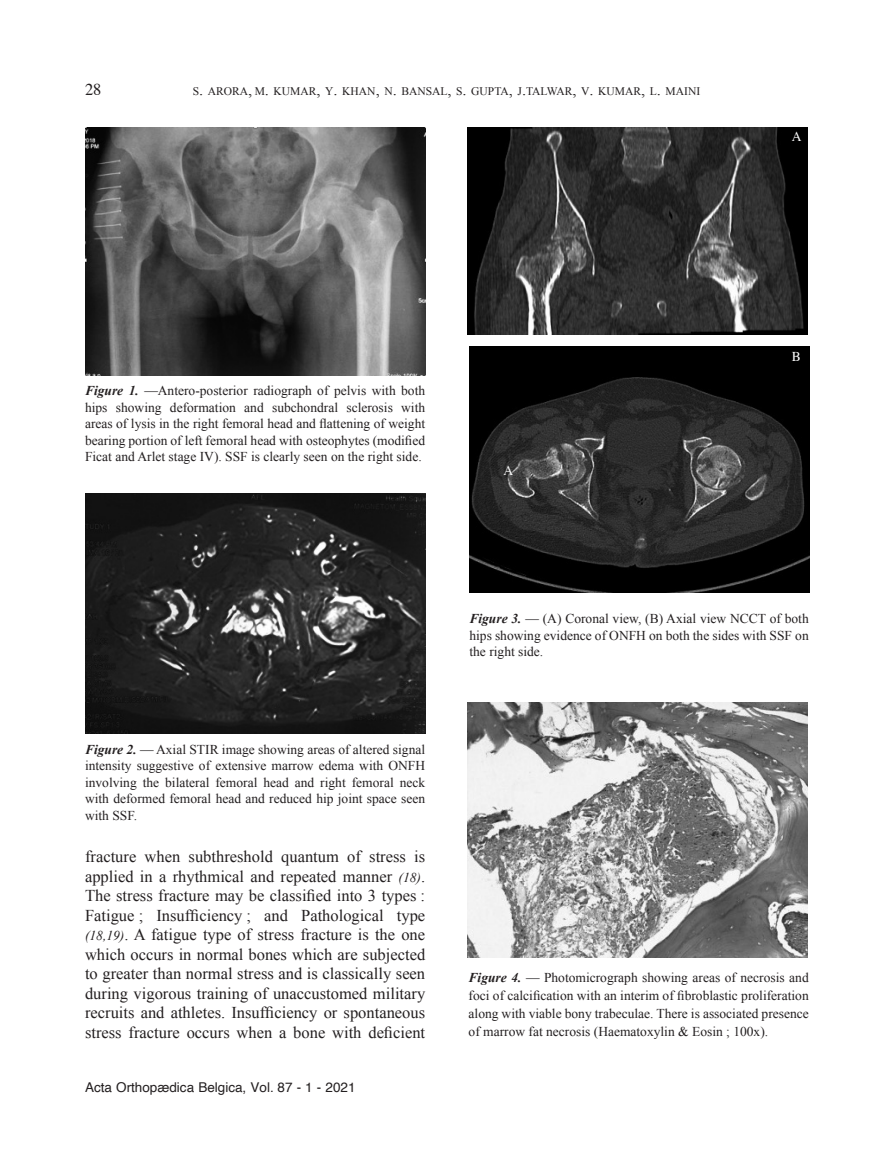
<style>
.page{position:relative;width:893px;height:1170px;background:#fff}
.page>*{position:absolute;margin:0;border:0;box-sizing:border-box;transform-origin:0 0}
.Standaard{font:16.5px/19.5px "Times New Roman";color:#231f20;text-align:justify}
.t1{font:16.5px "Times";color:#231f20}
.Standaard-2{font:13.5px/16.5px "Times New Roman";color:#231f20;text-align:justify}
.t2{font:13.5px "Helvetica";color:#231f20}
._11-Titel-tabel{font:13.5px "Times";color:#fff}
.t3{font:11.55px "Times New Roman";color:#231f20}
.s1{font-size:16.5px}
.s2{font-weight:700;font-style:italic}
.s3{font-style:italic;font-size:13.5px}
</style>
<div class="page">
<img style="left:85px;top:128px;width:340px;height:247px">
<img style="left:85px;top:494px;width:340px;height:239px">
<img style="left:468px;top:128px;width:340px;height:206px">
<img style="left:469px;top:346px;width:341px;height:246px">
<img style="left:468px;top:702px;width:340px;height:255px">
<p class="t1" style="left:85px;top:74px;width:18px">28</p>
<p class="t3" style="left:193px;top:83px;width:509px">S<span class="s1">.</span> ARORA<span class="s1">,</span> M<span class="s1">.</span> KUMAR<span class="s1">,</span> Y<span class="s1">.</span> KHAN<span class="s1">,</span> N<span class="s1">.</span> BANSAL<span class="s1">,</span> S<span class="s1">.</span> GUPTA<span class="s1">,</span> J<span class="s1">.</span>TALWAR<span class="s1">,</span> V<span class="s1">.</span> KUMAR<span class="s1">,</span> L<span class="s1">.</span> MAINI</p>
<p class="Standaard-2" style="left:85px;top:382px;width:342px"><span class="s2">Figure 1.</span> —Antero-posterior radiograph of pelvis with both hips showing deformation and subchondral sclerosis with areas of lysis in the right femoral head and flattening of weight bearing portion of left femoral head with osteophytes (modified Ficat and Arlet stage IV). SSF is clearly seen on the right side.</p>
<p class="_11-Titel-tabel" style="left:503px;top:457px;width:11px">A</p>
<p class="_11-Titel-tabel" style="left:792px;top:124px;width:11px">A</p>
<p class="_11-Titel-tabel" style="left:792px;top:343px;width:11px">B</p>
<p class="Standaard-2" style="left:85px;top:740px;width:342px"><span class="s2">Figure 2.</span> — Axial STIR image showing areas of altered signal intensity suggestive of extensive marrow edema with ONFH involving the bilateral femoral head and right femoral neck with deformed femoral head and reduced hip joint space seen with SSF.</p>
<p class="Standaard" style="left:85px;top:846px;width:342px">fracture when subthreshold quantum of stress is applied in a rhythmical and repeated manner <span class="s3">(18)</span>.<br>The stress fracture may be classified into 3 types :<br>Fatigue ; Insufficiency ; and Pathological type <span class="s3">(18,19)</span>. A fatigue type of stress fracture is the one which occurs in normal bones which are subjected to greater than normal stress and is classically seen during vigorous training of unaccustomed military recruits and athletes. Insufficiency or spontaneous stress fracture occurs when a bone with deficient</p>
<p class="t2" style="left:85px;top:1076px;width:272px">Acta Orthopædica Belgica, Vol. 87 - 1 - 2021</p>
<p class="Standaard-2" style="left:469px;top:610px;width:341px"><span class="s2">Figure 3.</span> — (A) Coronal view, (B) Axial view NCCT of both hips showing evidence of ONFH on both the sides with SSF on the right side.</p>
<p class="Standaard-2" style="left:469px;top:968px;width:342px;line-height:18px"><span class="s2">Figure 4.</span> — Photomicrograph showing areas of necrosis and foci of calcification with an interim of fibroblastic proliferation along with viable bony trabeculae. There is associated presence of marrow fat necrosis (Haematoxylin &amp; Eosin ; 100x).</p>
</div>
